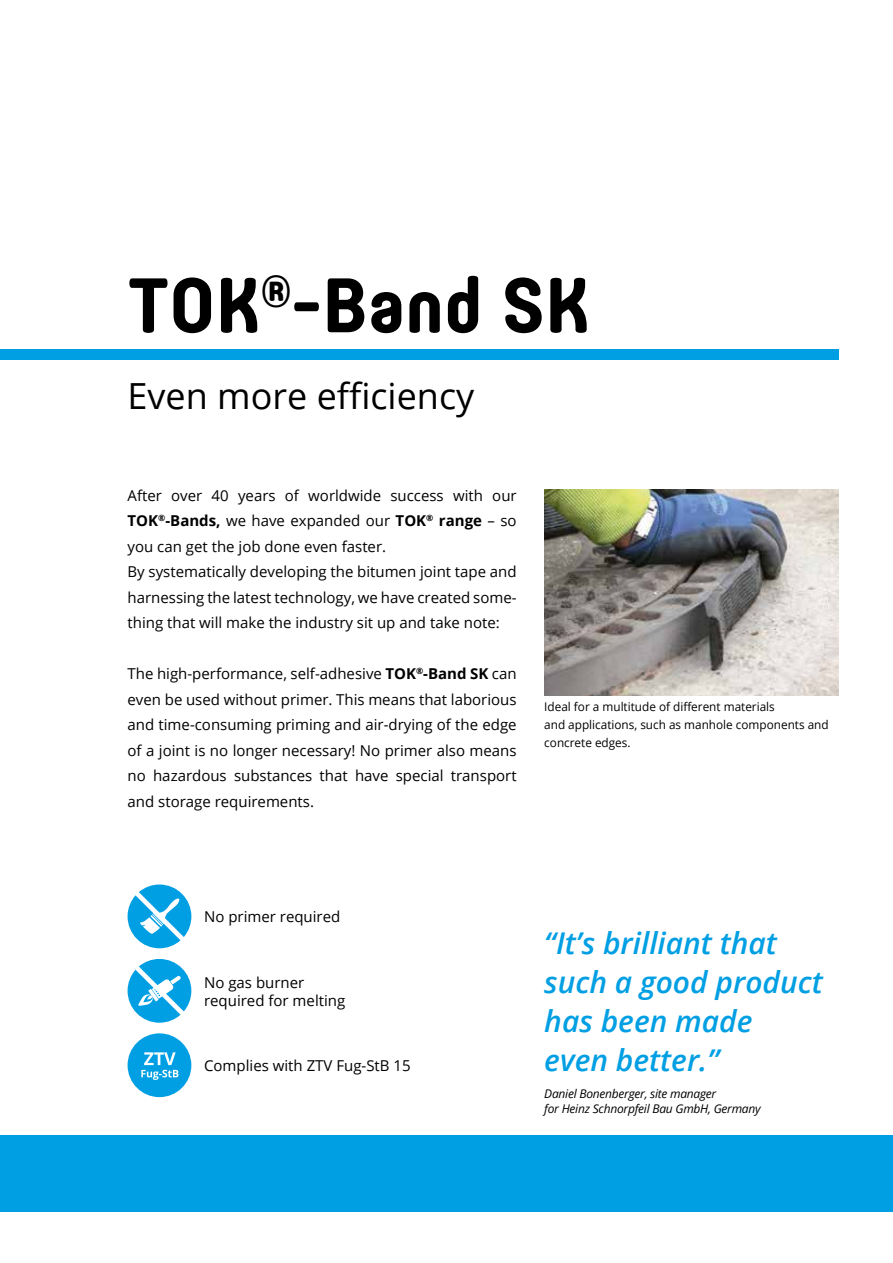
<style>
.page{position:relative;width:893px;height:1263px;background:#fff}
.page>*{position:absolute;margin:0;border:0;box-sizing:border-box;transform-origin:0 0}
.t1{font:700 76.5px "Core Mellow 65";color:#000}
.t2{font:36px "Open Sans";color:#000}
.t3{font:italic 600 30px/39px "Open Sans";color:#009fe3}
.t4{font:15px/25.5px "Open Sans";color:#000}
.t5{font:12px/18px "Open Sans";color:#000}
.t6{font:italic 12px/14.4px "Open Sans";letter-spacing:-.02em;color:#000}
.s1{font-weight:700}
</style>
<div class="page">
<svg style="left:128px;top:959px;width:63px;height:64px"></svg>
<img style="left:544px;top:489px;width:295px;height:206px">
<div style="left:0;top:349px;width:839px;height:10px;background:#009fe3"></div>
<svg style="left:128px;top:1033px;width:63px;height:64px"></svg>
<svg style="left:128px;top:884px;width:63px;height:64px"></svg>
<div style="left:0;top:1135px;width:893px;height:77px;background:#009fe3"></div>
<h1 class="t1" style="left:128px;top:247px;width:465px">TOK<sup>®</sup>-Band SK</h1>
<h2 class="t2" style="left:128px;top:371px;width:348px">Even more efficiency</h2>
<p class="t4" style="left:128px;top:482px;width:391px">After over 40 years of worldwide success with our <span class="s1">TOK</span><sup>®</sup><span class="s1">-Bands,</span> we have expanded our <span class="s1">TOK</span><sup>®</sup> <span class="s1">range</span> – so you can get the job done even faster.<br>By systematically developing the bitumen joint tape and harnessing the latest technology, we have created some&shy;thing that will make the industry sit up and take note:</p>
<p class="t4" style="left:128px;top:660px;width:391px;text-align:justify">The high-performance, self-adhesive <span class="s1">TOK</span><sup>®</sup><span class="s1">-Band SK</span> can even be used without primer. This means that laborious and time-consuming priming and air-drying of the edge of a joint is no longer necessary! No primer also means no hazardous substances that have special transport and storage requirements.</p>
<p class="t5" style="left:544px;top:697px;width:286px">Ideal for a multitude of different materials<br>and applications, such as manhole components and concrete edges.</p>
<p class="t4" style="left:204px;top:903px;width:138px">No primer required</p>
<p class="t4" style="left:204px;top:973px;width:143px;line-height:18px">No gas burner required for melting</p>
<p class="t4" style="left:204px;top:1052px;width:208px">Complies with ZTV Fug-StB 15</p>
<h3 class="t3" style="left:544px;top:923px;width:280px">“It’s brilliant that such a good product has been made even better.”</h3>
<p class="t6" style="left:544px;top:1086px;width:218px">Daniel Bonenberger, site manager<br>for Heinz Schnorpfeil Bau GmbH, Germany</p>
</div>
